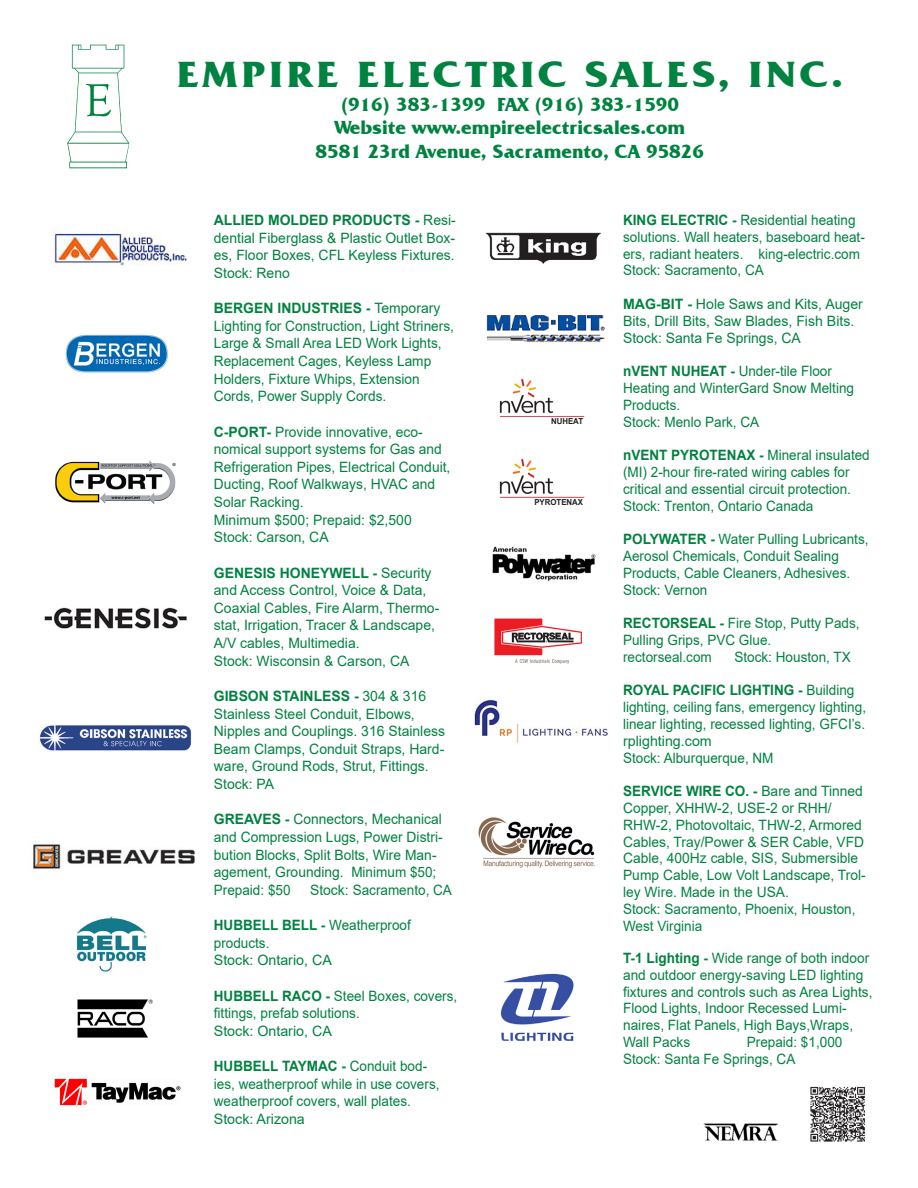
<style>
.page{position:relative;width:918px;height:1188px;background:#fff}
.page>*{position:absolute;margin:0;border:0;box-sizing:border-box;transform-origin:0 0}
.t1{font:700 37.5px "Friz Quadrata IT Cby BT";letter-spacing:.06em;color:#008240;scale:1.13 1}
.t2{font:700 19.5px "Friz Quadrata IT Cby BT";color:#008240}
.t3{font:14.25px/17.7px "Arial";color:#008240}
.t4{font:14.25px/16.8px "Arial";color:#008240;scale:.95 1}
.t5{font:14.25px/17px "Arial";color:#008240;scale:.96 1}
.t6{font:700 14.25px "Arial";color:#008240;scale:.95 1}
.t7{font:700 8.25px "Arial";color:#231f20;scale:.95 1}
.s1{font-weight:700}
.s2{font-weight:400}
</style>
<div class="page">
<img style="left:492px;top:546px;width:104px;height:35px">
<img style="left:485px;top:232px;width:116px;height:32px">
<img style="left:703px;top:1086px;width:162px;height:56px">
<img style="left:67px;top:44px;width:63px;height:125px">
<img style="left:52px;top:231px;width:137px;height:35px">
<img style="left:65px;top:334px;width:103px;height:39px">
<img style="left:55px;top:460px;width:121px;height:44px">
<img style="left:44px;top:607px;width:143px;height:22px">
<img style="left:39px;top:725px;width:153px;height:26px">
<img style="left:33px;top:844px;width:162px;height:26px">
<img style="left:486px;top:315px;width:119px;height:28px">
<img style="left:499px;top:378px;width:86px;height:39px">
<img style="left:499px;top:458px;width:86px;height:40px">
<img style="left:494px;top:618px;width:88px;height:46px">
<img style="left:478px;top:817px;width:117px;height:51px">
<img style="left:500px;top:973px;width:74px;height:68px">
<img style="left:474px;top:699px;width:134px;height:44px">
<img style="left:77px;top:999px;width:76px;height:39px">
<img style="left:76px;top:916px;width:71px;height:56px">
<img style="left:54px;top:1078px;width:127px;height:28px">
<p class="t1" style="left:176px;top:51px;width:592px">EMPIRE ELECTRIC SALES, INC.</p>
<p class="t2" style="left:340px;top:92px;width:340px">(916) 383-1399 FAX (916) 383-1590</p>
<p class="t2" style="left:334px;top:115px;width:353px">Website www.empireelectricsales.com</p>
<p class="t2" style="left:315px;top:139px;width:390px">8581 23rd Avenue, Sacramento, CA 95826</p>
<p class="t3" style="left:214px;top:211px;width:244px;text-align:justify"><span class="s1">ALLIED MOLDED PRODUCTS -</span> Resi&shy;dential Fiberglass &amp; Plastic Outlet Box&shy;es, Floor Boxes, CFL Keyless Fixtures.<br>Stock: Reno</p>
<p class="t3" style="left:214px;top:299px;width:242px"><span class="s1">BERGEN INDUSTRIES -</span> Temporary Lighting for Construction, Light Striners, Large &amp; Small Area LED Work Lights, Replacement Cages, Keyless Lamp Holders, Fixture Whips, Extension Cords, Power Supply Cords.</p>
<p class="t3" style="left:214px;top:423px;width:238px"><span class="s1">C-PORT-</span> Provide innovative, eco&shy;nomical support systems for Gas and<br>Refrigeration Pipes, Electrical Conduit,<br>Ducting, Roof Walkways, HVAC and<br>Solar Racking.</p>
<p class="t3" style="left:214px;top:511px;width:199px">Minimum $500; Prepaid: $2,500<br>Stock: Carson, CA</p>
<p class="t3" style="left:214px;top:564px;width:227px"><span class="s1">GENESIS HONEYWELL -</span> Security and Access Control, Voice &amp; Data,<br>Coaxial Cables, Fire Alarm, Thermo&shy;stat, Irrigation, Tracer &amp; Landscape,<br>A/V cables, Multimedia.</p>
<p class="t3" style="left:214px;top:652px;width:197px">Stock: Wisconsin &amp; Carson, CA</p>
<p class="t3" style="left:214px;top:687px;width:233px"><span class="s1">GIBSON STAINLESS -</span> 304 &amp; 316<br>Stainless Steel Conduit, Elbows,<br>Nipples and Couplings. 316 Stainless<br>Beam Clamps, Conduit Straps, Hard&shy;ware, Ground Rods, Strut, Fittings.<br>Stock: PA</p>
<p class="t3" style="left:214px;top:810px;width:230px"><span class="s1">GREAVES -</span> Connectors, Mechanical and Compression Lugs, Power Distri&shy;bution Blocks, Split Bolts, Wire Man&shy;agement, Grounding. Minimum $50;<br>Prepaid: $50</p>
<p class="t3" style="left:310px;top:881px;width:143px">Stock: Sacramento, CA</p>
<p class="t6" style="left:214px;top:915px;width:209px">HUBBELL BELL - <span class="s2">Weatherproof</span></p>
<p class="t4" style="left:214px;top:934px;width:60px">products.</p>
<p class="t3" style="left:214px;top:951px;width:120px">Stock: Ontario, CA</p>
<p class="t4" style="left:214px;top:987px;width:258px;line-height:17.7px"><span class="s1">HUBBELL RACO -</span> Steel Boxes, covers, fittings, prefab solutions.</p>
<p class="t3" style="left:214px;top:1022px;width:120px">Stock: Ontario, CA</p>
<p class="t4" style="left:214px;top:1057px;width:239px;line-height:17.5px"><span class="s1">HUBBELL TAYMAC -</span> Conduit bod&shy;ies, weatherproof while in use covers, weatherproof covers, wall plates.</p>
<p class="t3" style="left:214px;top:1110px;width:93px">Stock: Arizona</p>
<p class="t7" style="left:551px;top:416px;width:35px">NUHEAT</p>
<p class="t7" style="left:534px;top:496px;width:53px">PYROTENAX</p>
<p class="t4" style="left:623px;top:211px;width:256px"><span class="s1">KING ELECTRIC -</span> Residential heating solutions. Wall heaters, baseboard heat&shy;ers, radiant heaters. king-electric.com</p>
<p class="t4" style="left:623px;top:262px;width:150px">Stock: Sacramento, CA</p>
<p class="t3" style="left:623px;top:295px;width:241px;line-height:16.8px"><span class="s1">MAG-BIT -</span> Hole Saws and Kits, Auger<br>Bits, Drill Bits, Saw Blades, Fish Bits.</p>
<p class="t3" style="left:623px;top:329px;width:179px">Stock: Santa Fe Springs, CA</p>
<p class="t4" style="left:623px;top:362px;width:245px"><span class="s1">nVENT NUHEAT -</span> Under-tile Floor<br>Heating and WinterGard Snow Melting<br>Products.</p>
<p class="t4" style="left:623px;top:413px;width:145px">Stock: Menlo Park, CA</p>
<p class="t4" style="left:623px;top:446px;width:261px"><span class="s1">nVENT PYROTENAX -</span> Mineral insulated (MI) 2-hour fire-rated wiring cables for critical and essential circuit protection.</p>
<p class="t4" style="left:623px;top:497px;width:202px">Stock: Trenton, Ontario Canada</p>
<p class="t4" style="left:623px;top:530px;width:260px"><span class="s1">POLYWATER -</span> Water Pulling Lubricants,<br>Aerosol Chemicals, Conduit Sealing<br>Products, Cable Cleaners, Adhesives.<br>Stock: Vernon</p>
<p class="t4" style="left:623px;top:614px;width:250px"><span class="s1">RECTORSEAL -</span> Fire Stop, Putty Pads,<br>Pulling Grips, PVC Glue.</p>
<p class="t4" style="left:623px;top:648px;width:95px">rectorseal.com</p>
<p class="t4" style="left:734px;top:648px;width:124px">Stock: Houston, TX</p>
<p class="t4" style="left:623px;top:682px;width:257px"><span class="s1">ROYAL PACIFIC LIGHTING -</span> Building lighting, ceiling fans, emergency lighting, linear lighting, recessed lighting, GFCI’s. rplighting.com<br>Stock: Alburquerque, NM</p>
<p class="t3" style="left:623px;top:782px;width:244px;line-height:16.8px"><span class="s1">SERVICE WIRE CO. -</span> Bare and Tinned Copper, XHHW-2, USE-2 or RHH/ RHW-2, Photovoltaic, THW-2, Armored Cables, Tray/Power &amp; SER Cable, VFD Cable, 400Hz cable, SIS, Submersible Pump Cable, Low Volt Landscape, Trol&shy;ley Wire. Made in the USA.</p>
<p class="t4" style="left:623px;top:901px;width:246px">Stock: Sacramento, Phoenix, Houston,<br>West Virginia</p>
<p class="t5" style="left:623px;top:949px;width:261px"><span class="s1">T-1 Lighting -</span> Wide range of both indoor and outdoor energy-saving LED lighting fixtures and controls such as Area Lights, Flood Lights, Indoor Recessed Lumi&shy;naires, Flat Panels, High Bays,Wraps, Wall Packs</p>
<p class="t4" style="left:623px;top:1034px;width:232px;text-indent:124px">Prepaid: $1,000<br>Stock: Santa Fe Springs, CA</p>
</div>
